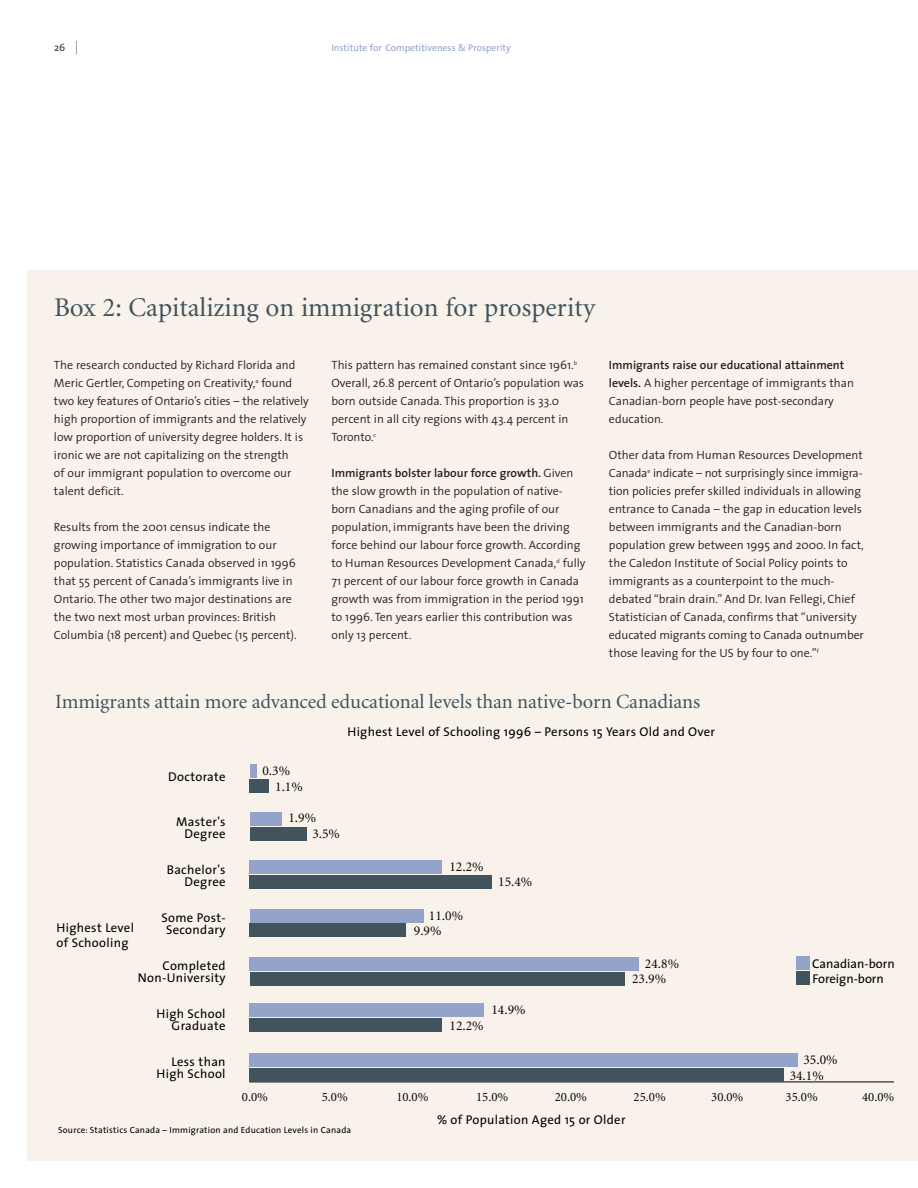
<style>
.page{position:relative;width:918px;height:1188px;background:#fff}
.page>*{position:absolute;margin:0;border:0;box-sizing:border-box;transform-origin:0 0}
.t1{font:27px "Minion";color:#42535d}
.t2{font:20.25px "Minion";letter-spacing:-.005em;color:#41535d}
.t3{font:13.5px/15.5px "Minion";color:#000}
.t4{font:12.75px/12px "The Sans";letter-spacing:.025em;color:#000;text-align:right}
.t5{font:12.75px "Minion";color:#000}
.t6{font:12.75px/15.6px "The Sans";color:#000}
.t7{font:300 12px/18px "The Sans";color:#231f20}
.t8{font:600 10.5px "The Sans";color:#42535d}
.t9{font:9.75px "The Sans";color:#94a4c9}
.t10{font:9px "The Sans";letter-spacing:.025em;color:#000}
.s1{font-weight:200;font-size:13.5px}
.s2{font-weight:600}
</style>
<div class="page">
<div style="left:27px;top:270px;width:891px;height:891px;background:#f8f2ea"></div>
<div style="left:796px;top:956px;width:13px;height:14px;background:#93a3c9"></div>
<div style="left:796px;top:972px;width:13px;height:13px;background:#41535d"></div>
<hr style="left:249px;top:1082px;width:645px;height:1px;background:#000">
<div style="left:250px;top:1069px;width:534px;height:13px;background:#41535d"></div>
<div style="left:250px;top:1054px;width:548px;height:13px;background:#93a3c9"></div>
<div style="left:250px;top:1018px;width:192px;height:14px;background:#41535d"></div>
<div style="left:250px;top:1004px;width:234px;height:13px;background:#93a3c9"></div>
<div style="left:250px;top:972px;width:375px;height:13px;background:#41535d"></div>
<div style="left:250px;top:957px;width:389px;height:14px;background:#93a3c9"></div>
<div style="left:250px;top:924px;width:156px;height:13px;background:#41535d"></div>
<div style="left:250px;top:909px;width:173px;height:13px;background:#93a3c9"></div>
<div style="left:250px;top:875px;width:242px;height:14px;background:#41535d"></div>
<div style="left:250px;top:861px;width:192px;height:13px;background:#93a3c9"></div>
<div style="left:250px;top:827px;width:56px;height:13px;background:#41535d"></div>
<div style="left:250px;top:812px;width:31px;height:14px;background:#93a3c9"></div>
<div style="left:250px;top:779px;width:19px;height:14px;background:#41535d"></div>
<div style="left:250px;top:765px;width:7px;height:13px;background:#93a3c9"></div>
<p class="t8" style="left:54px;top:43px;width:26px">26 <span class="s1">|</span></p>
<p class="t9" style="left:331px;top:44px;width:181px">Institute for Competitiveness &amp; Prosperity</p>
<h1 class="t1" style="left:54px;top:297px;width:543px">Box 2: Capitalizing on immigration for prosperity</h1>
<p class="t7" style="left:54px;top:359px;width:256px">The research conducted by Richard Florida and Meric Gertler, Competing on Creativity,<sup>a</sup> found two key features of Ontario’s cities – the relatively high proportion of immigrants and the relatively low proportion of university degree holders. It is ironic we are not capitalizing on the strength<br>of our immigrant population to overcome our talent deficit.</p>
<p class="t7" style="left:54px;top:521px;width:244px">Results from the 2001 census indicate the growing importance of immigration to our population. Statistics Canada observed in 1996 that 55 percent of Canada’s immigrants live in Ontario. The other two major destinations are the two next most urban provinces: British Columbia (18 percent) and Quebec (15 percent).</p>
<p class="t7" style="left:332px;top:359px;width:254px">This pattern has remained constant since 1961.<sup>b </sup>Overall, 26.8 percent of Ontario’s population was born outside Canada. This proportion is 33.0 percent in all city regions with 43.4 percent in Toronto.<sup>c</sup></p>
<p class="t7" style="left:331px;top:467px;width:256px"><span class="s2">Immigrants bolster labour force growth.</span> Given the slow growth in the population of native&shy;born Canadians and the aging profile of our population, immigrants have been the driving force behind our labour force growth. According to Human Resources Development Canada,<sup>d</sup> fully 71 percent of our labour force growth in Canada growth was from immigration in the period 1991 to 1996. Ten years earlier this contribution was only 13 percent.</p>
<p class="t7" style="left:609px;top:359px;width:247px"><span class="s2">Immigrants raise our educational attainment levels.</span> A higher percentage of immigrants than Canadian-born people have post-secondary education.</p>
<p class="t7" style="left:609px;top:449px;width:256px">Other data from Human Resources Development Canada<sup>e</sup> indicate – not surprisingly since immigra&shy;tion policies prefer skilled individuals in allowing entrance to Canada – the gap in education levels between immigrants and the Canadian-born population grew between 1995 and 2000. In fact, the Caledon Institute of Social Policy points to immigrants as a counterpoint to the much&shy;debated “brain drain.” And Dr. Ivan Fellegi, Chief Statistician of Canada, confirms that “university educated migrants coming to Canada outnumber those leaving for the US by four to one.”<sup>f</sup></p>
<h2 class="t2" style="left:55px;top:693px;width:647px">Immigrants attain more advanced educational levels than native-born Canadians</h2>
<p class="t4" style="left:347px;top:729px;width:369px">Highest Level of Schooling 1996 – Persons 15 Years Old and Over</p>
<p class="t4" style="left:168px;top:773px;width:59px">Doctorate</p>
<p class="t4" style="left:176px;top:818px;width:51px">Master's<br>Degree</p>
<p class="t4" style="left:167px;top:866px;width:60px">Bachelor's<br>Degree</p>
<p class="t4" style="left:161px;top:914px;width:66px;text-align:center">Some Post-<br>Secondary</p>
<p class="t4" style="left:138px;top:962px;width:89px">Completed<br>Non-University</p>
<p class="t4" style="left:157px;top:1010px;width:71px">High School<br>Graduate</p>
<p class="t4" style="left:157px;top:1058px;width:71px">Less than<br>High School</p>
<p class="t4" style="left:57px;top:923px;width:79px;line-height:15px;text-align:left">Highest Level of Schooling</p>
<p class="t3" style="left:275px;top:764px;width:29px;text-indent:-13px">0.3%<br>1.1%</p>
<p class="t3" style="left:312px;top:811px;width:29px;text-indent:-24px">1.9%<br>3.5%</p>
<p class="t3" style="left:449px;top:860px;width:36px">12.2%</p>
<p class="t3" style="left:414px;top:909px;width:51px;text-indent:15px">11.0%<br>9.9%</p>
<p class="t3" style="left:498px;top:875px;width:36px">15.4%</p>
<p class="t3" style="left:450px;top:1019px;width:36px">12.2%</p>
<p class="t3" style="left:491px;top:1003px;width:36px">14.9%</p>
<p class="t3" style="left:632px;top:957px;width:48px;text-indent:13px">24.8%<br>23.9%</p>
<p class="t6" style="left:812px;top:958px;width:84px">Canadian-born<br>Foreign-born</p>
<p class="t3" style="left:790px;top:1053px;width:49px;text-indent:14px">35.0%<br>34.1%</p>
<p class="t5" style="left:242px;top:1092px;width:28px">0.0%</p>
<p class="t5" style="left:322px;top:1092px;width:28px">5.0%</p>
<p class="t5" style="left:396px;top:1092px;width:34px">10.0%</p>
<p class="t5" style="left:476px;top:1092px;width:34px">15.0%</p>
<p class="t5" style="left:555px;top:1092px;width:34px">20.0%</p>
<p class="t5" style="left:634px;top:1092px;width:34px">25.0%</p>
<p class="t5" style="left:711px;top:1092px;width:34px">30.0%</p>
<p class="t5" style="left:786px;top:1092px;width:34px">35.0%</p>
<p class="t5" style="left:862px;top:1092px;width:34px">40.0%</p>
<p class="t10" style="left:58px;top:1127px;width:295px">Source: Statistics Canada – Immigration and Education Levels in Canada</p>
<p class="t4" style="left:437px;top:1117px;width:190px">% of Population Aged 15 or Older</p>
</div>
